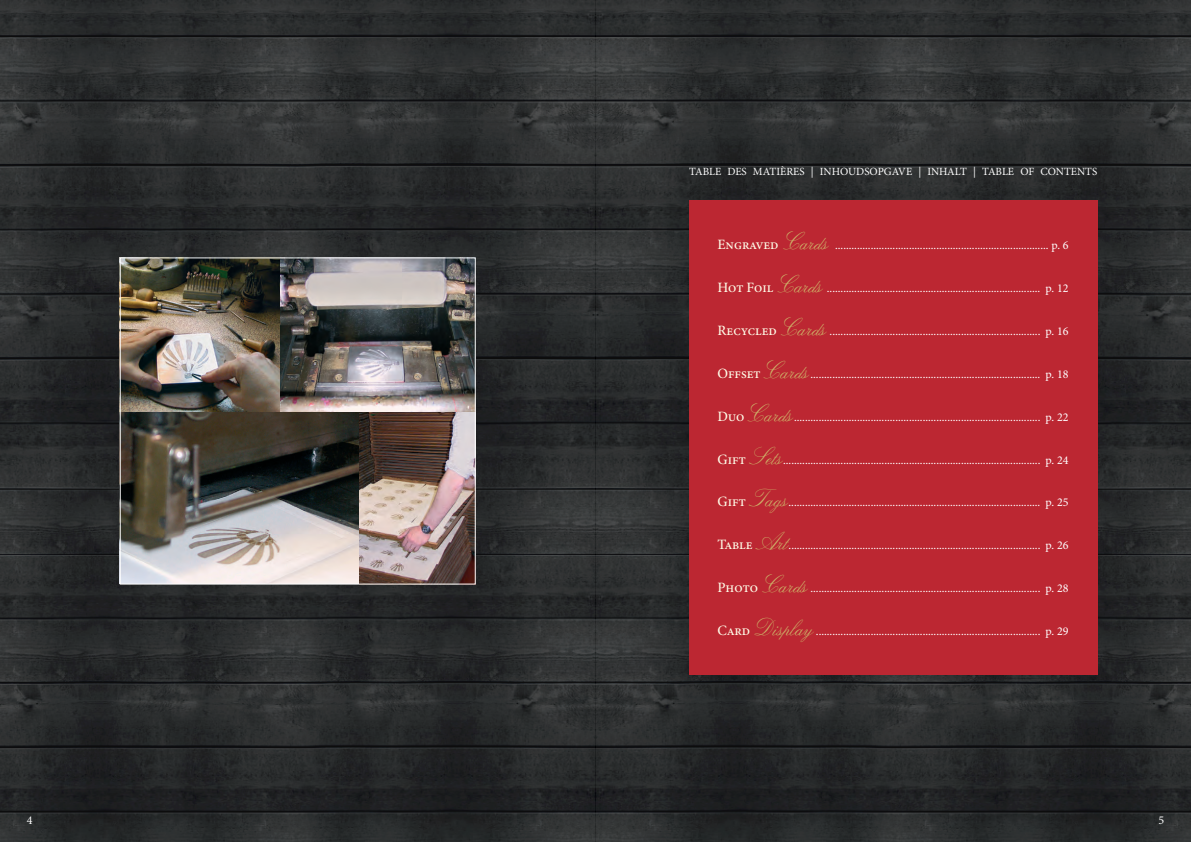
<style>
.page{position:relative;width:1191px;height:842px;background:#fff}
.page>*{position:absolute;margin:0;border:0;box-sizing:border-box;transform-origin:0 0}
.t1{font:14.2px "Minion Variable Concept";letter-spacing:-.005em;color:#fffde9}
.t2{font:12px "Minion Pro";color:#fff}
.t3{font:11px "Minion Pro";color:#fff}
.s1{font-family:"Minion Variable Concept";font-size:14.2px;color:#fffde9}
.s2{font-family:"Lucia BT";font-size:24px;color:#cdb067}
</style>
<div class="page">
<img style="left:0;top:0;width:1191px;height:842px">
<div style="left:689px;top:200px;width:408px;height:475px;background:#bc2732"></div>
<img style="left:122px;top:259px;width:352px;height:324px">
<div style="left:120px;top:257px;width:356px;height:328px;border:1px solid #fff"></div>
<p class="t3" style="left:689px;top:164px;width:410px">TABLE DES MATIÈRES | INHOUDSOPGAVE | INHALT | TABLE OF CONTENTS</p>
<p class="t2" style="left:717px;top:237px;width:352px"><span class="s1">Engraved</span> <span class="s2">Cards</span> .............................................................................. p. 6</p>
<p class="t2" style="left:717px;top:280px;width:352px"><span class="s1">Hot Foil</span> <span class="s2">Cards</span> .............................................................................. p. 12</p>
<p class="t2" style="left:717px;top:323px;width:353px"><span class="s1">Recycled</span> <span class="s2">Cards</span> ............................................................................. p. 16</p>
<p class="t2" style="left:717px;top:366px;width:352px"><span class="s1">Offset</span><span class="s2">Cards</span>.................................................................................... p. 18</p>
<p class="t2" style="left:717px;top:409px;width:353px"><span class="s1">Duo</span><span class="s2">Cards</span>.......................................................................................... p. 22</p>
<p class="t2" style="left:717px;top:452px;width:353px"><span class="s1">Gift</span> <span class="s2">Sets</span>.............................................................................................. p. 24</p>
<p class="t2" style="left:717px;top:495px;width:352px"><span class="s1">Gift</span> <span class="s2">Tags</span>............................................................................................ p. 25</p>
<p class="t1" style="left:717px;top:535px;width:36px">Table</p>
<p class="t2" style="left:757px;top:537px;width:312px"><span class="s2">Art</span>............................................................................................ p. 26</p>
<p class="t2" style="left:717px;top:580px;width:353px"><span class="s1">Photo</span> <span class="s2">Cards</span> .................................................................................... p. 28</p>
<p class="t2" style="left:717px;top:623px;width:352px"><span class="s1">Card</span> <span class="s2">Display</span> .................................................................................. p. 29</p>
<p class="t2" style="left:27px;top:812px;width:7px">4</p>
<p class="t2" style="left:1158px;top:812px;width:7px">5</p>
</div>
